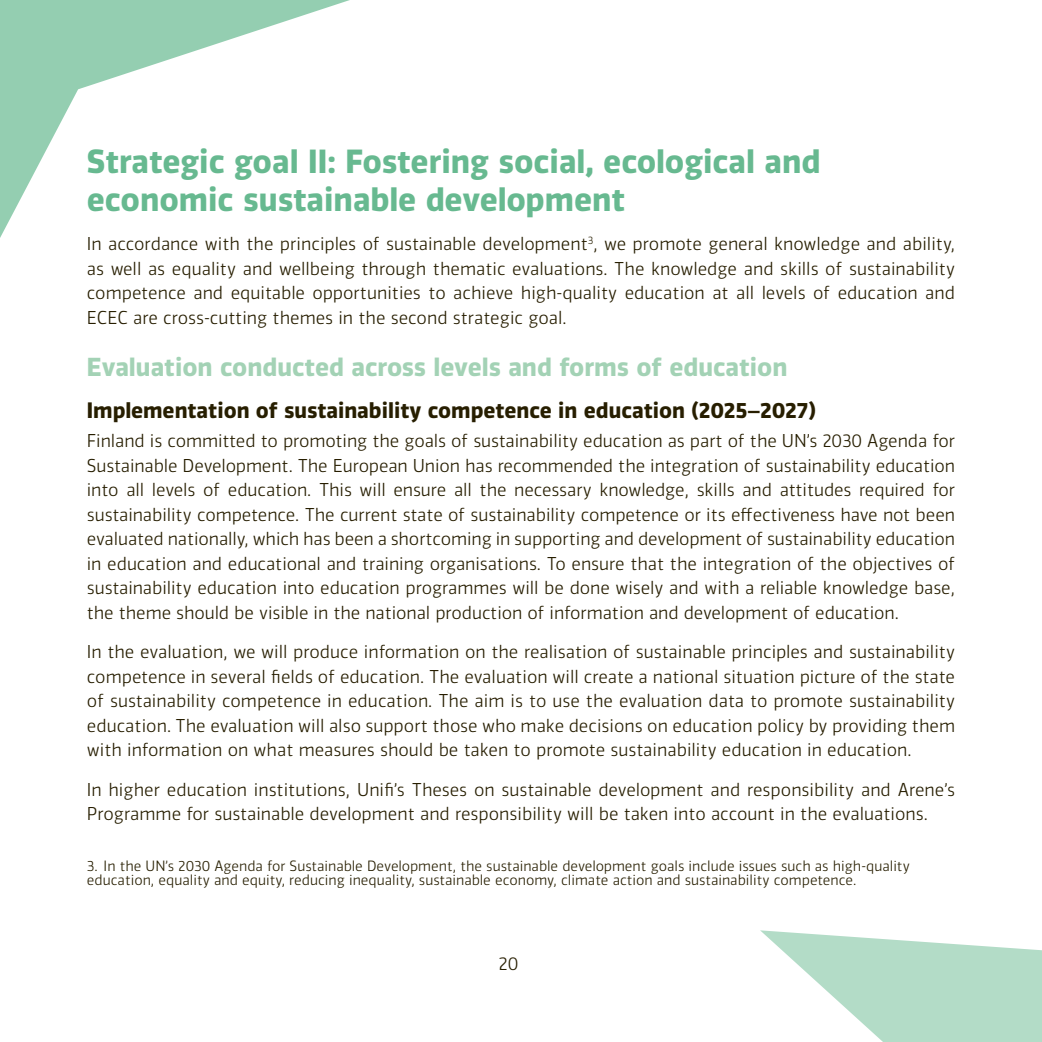
<style>
.page{position:relative;width:1042px;height:1042px;background:#fff}
.page>*{position:absolute;margin:0;border:0;box-sizing:border-box;transform-origin:0 0}
.Otsikko_H2{font:700 31.5px/37.8px "Vinkel";color:#67b990}
.Otsikko_harmaa_H3{font:700 24.5px "Vinkel";color:#a3d2b5}
.väliotsikko_H4{font:700 21px "Vinkel";color:#271e00}
.teksti_P{font:300 17.5px/24.5px "Vinkel";color:#271e00;text-align:justify}
.footnote{font:300 14px/14px "Vinkel";color:#271e00}
</style>
<div class="page">
<svg style="left:0;top:0;width:350px;height:238px"></svg>
<svg style="left:760px;top:930px;width:282px;height:112px"></svg>
<h2 class="Otsikko_H2" style="left:87px;top:143px;width:735px">Strategic goal II: Fostering social, ecological and economic sustainable development</h2>
<p class="teksti_P" style="left:87px;top:232px;width:870px">In accordance with the principles of sustainable development<sup>3</sup>, we promote general knowledge and ability, as well as equality and wellbeing through thematic evaluations. The knowledge and skills of sustainability competence and equitable opportunities to achieve high-quality education at all levels of education and ECEC are cross-cutting themes in the second strategic goal.</p>
<p class="Otsikko_harmaa_H3" style="left:87px;top:350px;width:702px">Evaluation conducted across levels and forms of education</p>
<h4 class="väliotsikko_H4" style="left:87px;top:396px;width:730px">Implementation of sustainability competence in education (2025–2027)</h4>
<p class="teksti_P" style="left:87px;top:429px;width:870px">Finland is committed to promoting the goals of sustainability education as part of the UN’s 2030 Agenda for Sustainable Development. The European Union has recommended the integration of sustainability education into all levels of education. This will ensure all the necessary knowledge, skills and attitudes required for sustainability competence. The current state of sustainability competence or its effectiveness have not been evaluated nationally, which has been a shortcoming in supporting and development of sustainability education in education and educational and training organisations. To ensure that the integration of the objectives of sustainability education into education programmes will be done wisely and with a reliable knowledge base, the theme should be visible in the national production of information and development of education.</p>
<p class="teksti_P" style="left:87px;top:640px;width:870px">In the evaluation, we will produce information on the realisation of sustainable principles and sustainability competence in several fields of education. The evaluation will create a national situation picture of the state of sustainability competence in education. The aim is to use the evaluation data to promote sustainability education. The evaluation will also support those who make decisions on education policy by providing them with information on what measures should be taken to promote sustainability education in education.</p>
<p class="teksti_P" style="left:87px;top:777px;width:870px">In higher education institutions, Unifi’s Theses on sustainable development and responsibility and Arene’s<br>Programme for sustainable development and responsibility will be taken into account in the evaluations.</p>
<p class="footnote" style="left:87px;top:859px;width:824px">3. In the UN’s 2030 Agenda for Sustainable Development, the sustainable development goals include issues such as high-quality education, equality and equity, reducing inequality, sustainable economy, climate action and sustainability competence.</p>
<p class="teksti_P" style="left:499px;top:951px;width:21px">20</p>
</div>
